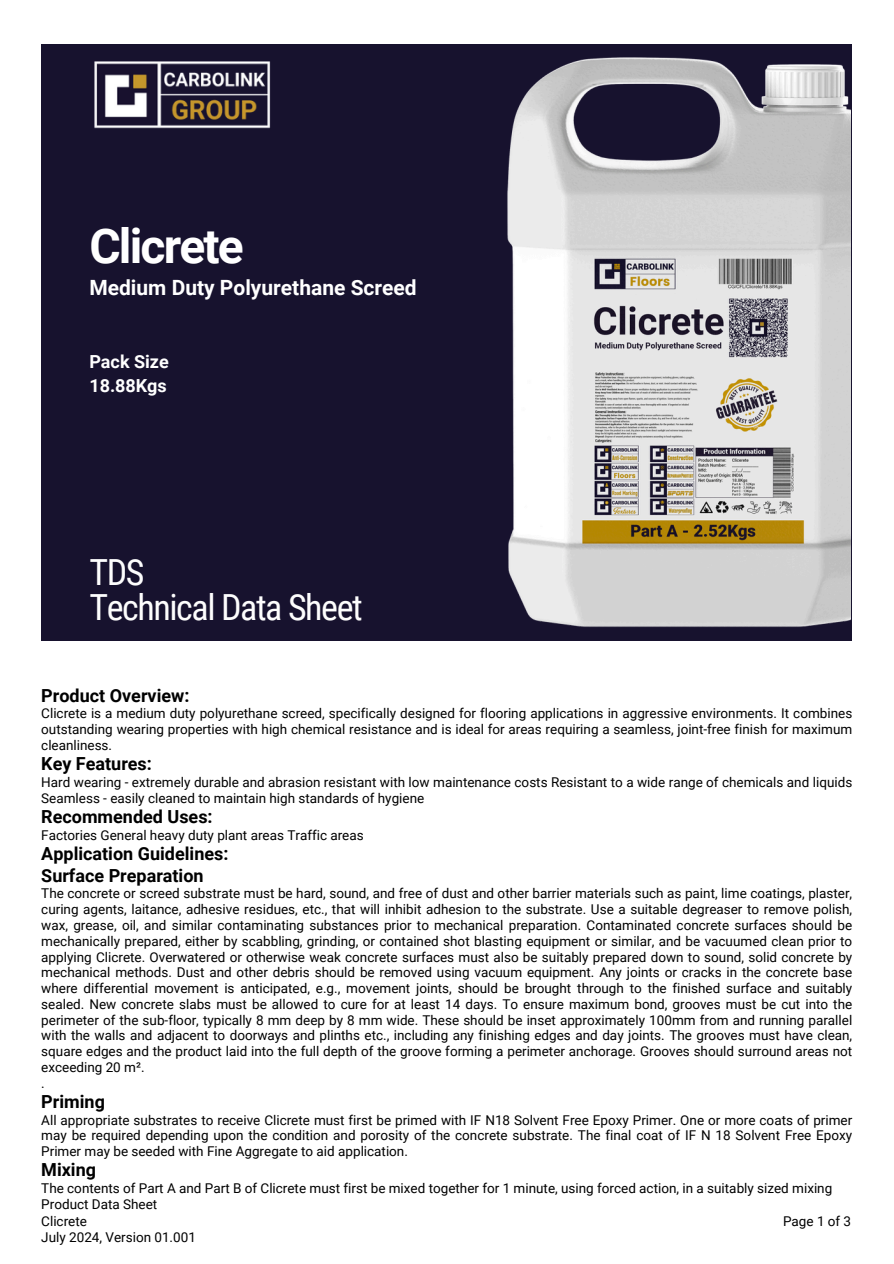
<style>
.page{position:relative;width:894px;height:1264px;background:#fff}
.page>*{position:absolute;margin:0;border:0;box-sizing:border-box;transform-origin:0 0}
.t1{font:700 48px "Roboto";letter-spacing:-.04em;color:#fff}
.t2{font:36px/34.8px "Roboto Condensed";letter-spacing:-.04em;color:#fdfdfd}
.t3{font:700 21px "Roboto";color:#fff}
.t4{font:700 18px "Roboto";color:#000}
.t5{font:700 18px/24.8px "Roboto";color:#fff}
.t6{font:13.5px/15.8px "Roboto";color:#000;text-align:justify}
</style>
<div class="page">
<div style="left:41px;top:44px;width:810px;height:596px;background:#17122e"></div>
<img style="left:94px;top:61px;width:177px;height:68px">
<img style="left:468px;top:57px;width:382px;height:584px">
<h4 class="t1" style="left:89px;top:218px;width:156px">Clicrete</h4>
<h2 class="t3" style="left:89px;top:275px;width:329px">Medium Duty Polyurethane Screed</h2>
<p class="t5" style="left:89px;top:349px;width:81px">Pack Size<br>18.88Kgs</p>
<h3 class="t2" style="left:89px;top:555px;width:275px">TDS<br>Technical Data Sheet</h3>
<p class="t4" style="left:41px;top:684px;width:150px">Product Overview:</p>
<p class="t6" style="left:41px;top:706px;width:812px">Clicrete is a medium duty polyurethane screed, specifically designed for flooring applications in aggressive environments. It combines outstanding wearing properties with high chemical resistance and is ideal for areas requiring a seamless, joint-free finish for maximum cleanliness.</p>
<p class="t4" style="left:41px;top:753px;width:112px">Key Features:</p>
<p class="t6" style="left:41px;top:774px;width:812px">Hard wearing - extremely durable and abrasion resistant with low maintenance costs Resistant to a wide range of chemicals and liquids<br>Seamless - easily cleaned to maintain high standards of hygiene</p>
<p class="t4" style="left:41px;top:806px;width:173px">Recommended Uses:</p>
<p class="t6" style="left:41px;top:827px;width:324px">Factories General heavy duty plant areas Traffic areas</p>
<p class="t4" style="left:41px;top:843px;width:189px">Application Guidelines:</p>
<p class="t4" style="left:41px;top:864px;width:164px">Surface Preparation</p>
<p class="t6" style="left:41px;top:886px;width:812px">The concrete or screed substrate must be hard, sound, and free of dust and other barrier materials such as paint, lime coatings, plaster, curing agents, laitance, adhesive residues, etc., that will inhibit adhesion to the substrate. Use a suitable degreaser to remove polish, wax, grease, oil, and similar contaminating substances prior to mechanical preparation. Contaminated concrete surfaces should be mechanically prepared, either by scabbling, grinding, or contained shot blasting equipment or similar, and be vacuumed clean prior to applying Clicrete. Overwatered or otherwise weak concrete surfaces must also be suitably prepared down to sound, solid concrete by mechanical methods. Dust and other debris should be removed using vacuum equipment. Any joints or cracks in the concrete base where differential movement is anticipated, e.g., movement joints, should be brought through to the finished surface and suitably sealed. New concrete slabs must be allowed to cure for at least 14 days. To ensure maximum bond, grooves must be cut into the perimeter of the sub-floor, typically 8 mm deep by 8 mm wide. These should be inset approximately 100mm from and running parallel with the walls and adjacent to doorways and plinths etc., including any finishing edges and day joints. The grooves must have clean, square edges and the product laid into the full depth of the groove forming a perimeter anchorage. Grooves should surround areas not exceeding 20 m².</p>
<p class="t6" style="left:41px;top:1075px;width:5px">.</p>
<p class="t4" style="left:41px;top:1091px;width:65px">Priming</p>
<p class="t6" style="left:41px;top:1112px;width:812px">All appropriate substrates to receive Clicrete must first be primed with IF N18 Solvent Free Epoxy Primer. One or more coats of primer may be required depending upon the condition and porosity of the concrete substrate. The final coat of IF N 18 Solvent Free Epoxy Primer may be seeded with Fine Aggregate to aid application.</p>
<p class="t4" style="left:41px;top:1159px;width:56px">Mixing</p>
<p class="t6" style="left:41px;top:1180px;width:792px">The contents of Part A and Part B of Clicrete must first be mixed together for 1 minute, using forced action, in a suitably sized mixing</p>
<p class="t6" style="left:782px;top:1212px;width:70px">Page 1 of 3</p>
<p class="t6" style="left:41px;top:1196px;width:117px">Product Data Sheet</p>
<p class="t6" style="left:41px;top:1212px;width:47px">Clicrete</p>
<h1 class="t6" style="left:41px;top:1229px;width:156px">July 2024, Version 01.001</h1>
</div>
